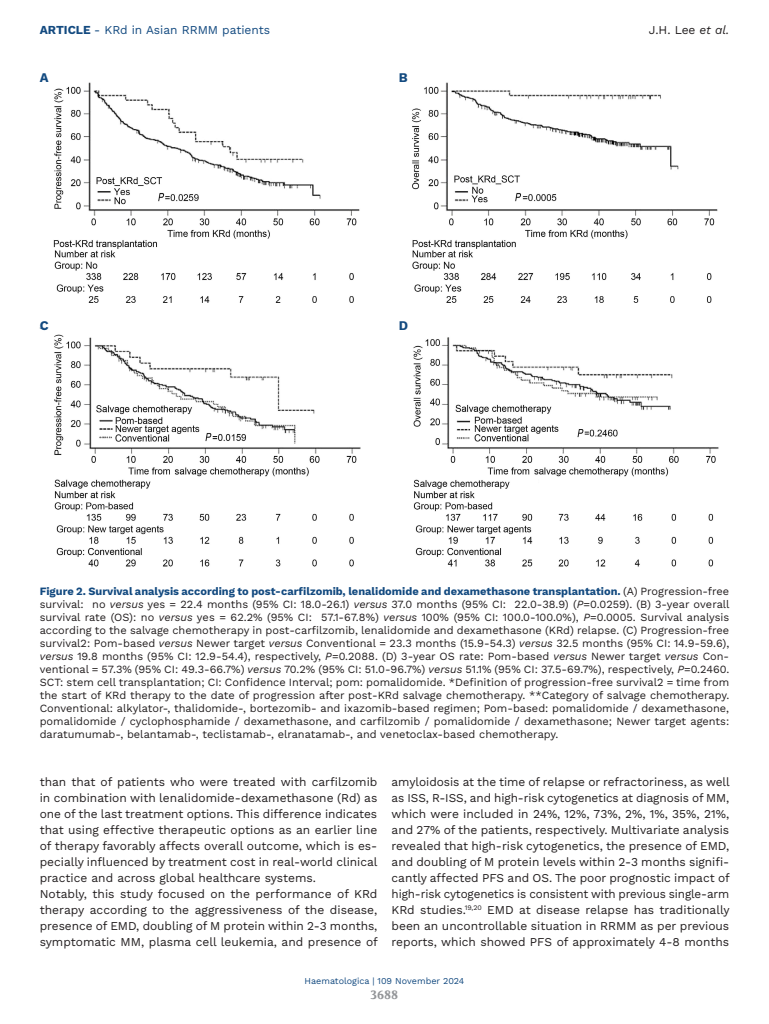
<style>
.page{position:relative;width:769px;height:1024px;background:#fff}
.page>*{position:absolute;margin:0;border:0;box-sizing:border-box;transform-origin:0 0}
.LETTERE_Figure{font:700 13px "Work Sans";color:#134a80}
.TESTO{font:12px/16px "Work Sans";color:#231f20;text-align:justify}
.t1{font:12px "Work Sans";color:#134a80}
.t2{font:700 12px "Volkhov";color:#939598}
.DIDA_Figura{font:11px/13px "Work Sans";color:#231f20;text-align:justify}
.t3{font:9px "Work Sans";color:#134a80}
.s1{font-weight:700}
.s2{font-style:italic}
.s3{font-weight:700;color:#134a80}
</style>
<div class="page">
<img style="left:39px;top:82px;width:680px;height:485px">
<p class="t1" style="left:40px;top:21px;width:232px"><span class="s1">ARTICLE</span> - KRd in Asian RRMM patients</p>
<p class="TESTO" style="left:648px;top:21px;width:82px">J.H. Lee <span class="s2">et al.</span></p>
<p class="LETTERE_Figure" style="left:40px;top:70px;width:10px">A</p>
<p class="LETTERE_Figure" style="left:398px;top:70px;width:10px">B</p>
<p class="LETTERE_Figure" style="left:40px;top:318px;width:10px">C</p>
<p class="LETTERE_Figure" style="left:398px;top:318px;width:11px">D</p>
<p class="DIDA_Figura" style="left:40px;top:584px;width:691px"><span class="s3">Figure 2. Survival analysis according to post-carfilzomib, lenalidomide and dexamethasone transplantation.</span> (A) Progression-free survival: no <span class="s2">versus</span> yes = 22.4 months (95% CI: 18.0-26.1) <span class="s2">versus</span> 37.0 months (95% CI: 22.0-38.9) (<span class="s2">P</span>=0.0259). (B) 3-year overall survival rate (OS): no <span class="s2">versus</span> yes = 62.2% (95% CI: 57.1-67.8%) <span class="s2">versus</span> 100% (95% CI: 100.0-100.0%), <span class="s2">P</span>=0.0005. Survival analysis according to the salvage chemotherapy in post-carfilzomib, lenalidomide and dexamethasone (KRd) relapse. (C) Progression-free survival2: Pom-based <span class="s2">versus</span> Newer target <span class="s2">versus</span> Conventional = 23.3 months (15.9-54.3) <span class="s2">versus</span> 32.5 months (95% CI: 14.9-59.6), <span class="s2">versus</span> 19.8 months (95% CI: 12.9-54.4), respectively, <span class="s2">P</span>=0.2088. (D) 3-year OS rate: Pom-based <span class="s2">versus</span> Newer target <span class="s2">versus</span> Con&shy;ventional = 57.3% (95% CI: 49.3-66.7%) <span class="s2">versus</span> 70.2% (95% CI: 51.0-96.7%) <span class="s2">versus</span> 51.1% (95% CI: 37.5-69.7%), respectively, <span class="s2">P</span>=0.2460.<br>SCT: stem cell transplantation; CI: Confidence Interval; pom: pomalidomide. *Definition of progression-free survival2 = time from the start of KRd therapy to the date of progression after post-KRd salvage chemotherapy. **Category of salvage chemotherapy.<br>Conventional: alkylator-, thalidomide-, bortezomib- and ixazomib-based regimen; Pom-based: pomalidomide / dexamethasone, pomalidomide / cyclophosphamide / dexamethasone, and carfilzomib / pomalidomide / dexamethasone; Newer target agents: daratumumab-, belantamab-, teclistamab-, elranatamab-, and venetoclax-based chemotherapy.</p>
<p class="TESTO" style="left:40px;top:773px;width:339px">than that of patients who were treated with carfilzomib in combination with lenalidomide-dexamethasone (Rd) as one of the last treatment options. This difference indicates that using effective therapeutic options as an earlier line of therapy favorably affects overall outcome, which is es&shy;pecially influenced by treatment cost in real-world clinical practice and across global healthcare systems.</p>
<p class="TESTO" style="left:40px;top:885px;width:339px">Notably, this study focused on the performance of KRd therapy according to the aggressiveness of the disease, presence of EMD, doubling of M protein within 2-3 months, symptomatic MM, plasma cell leukemia, and presence of</p>
<p class="TESTO" style="left:391px;top:773px;width:339px">amyloidosis at the time of relapse or refractoriness, as well as ISS, R-ISS, and high-risk cytogenetics at diagnosis of MM, which were included in 24%, 12%, 73%, 2%, 1%, 35%, 21%, and 27% of the patients, respectively. Multivariate analysis revealed that high-risk cytogenetics, the presence of EMD, and doubling of M protein levels within 2-3 months signifi&shy;cantly affected PFS and OS. The poor prognostic impact of high-risk cytogenetics is consistent with previous single-arm KRd studies.<sup>19,20</sup> EMD at disease relapse has traditionally been an uncontrollable situation in RRMM as per previous reports, which showed PFS of approximately 4-8 months</p>
<p class="t3" style="left:304px;top:974px;width:161px">Haematologica | 109 November 2024</p>
<p class="t2" style="left:370px;top:987px;width:29px">3688</p>
</div>
